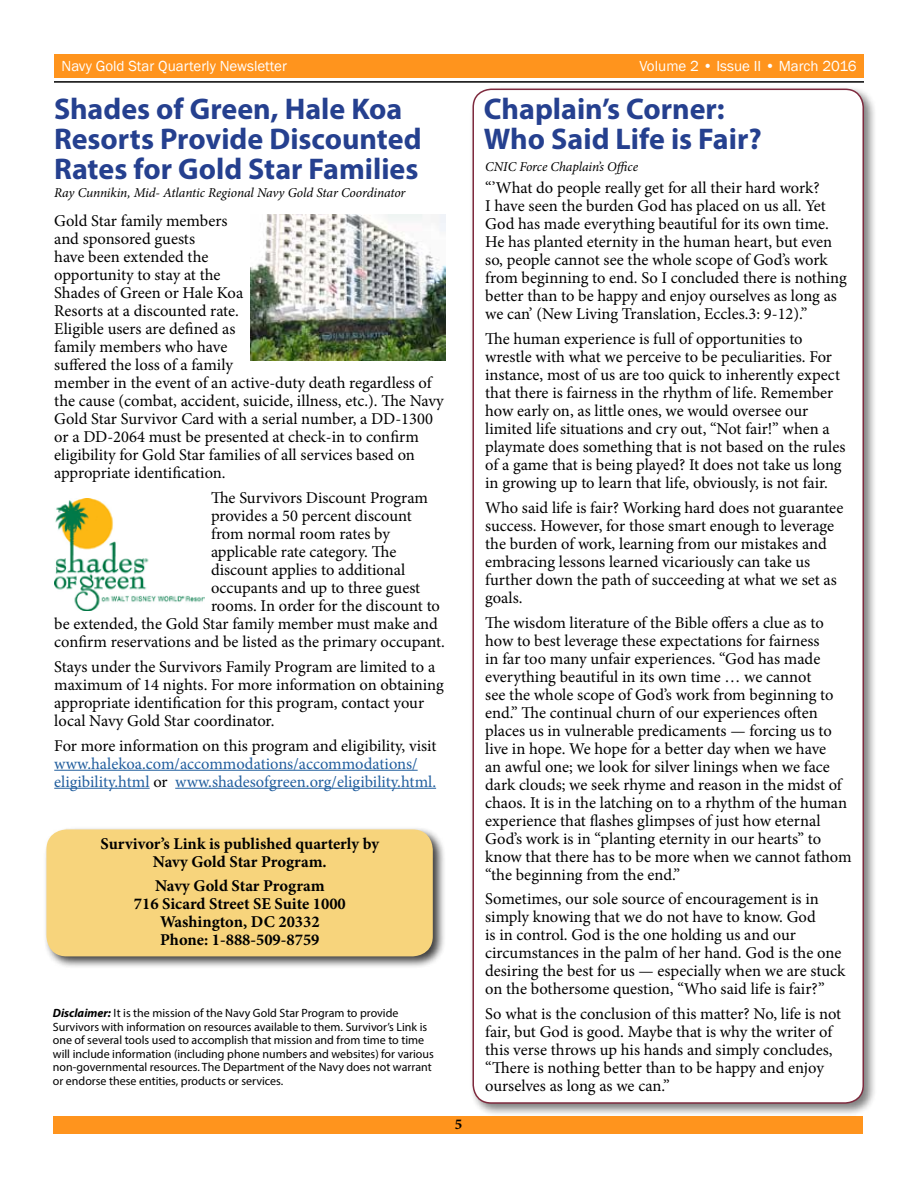
<style>
.page{position:relative;width:918px;height:1188px;background:#fff}
.page>*{position:absolute;margin:0;border:0;box-sizing:border-box;transform-origin:0 0}
.t1{font:700 30px/30px "Myriad Pro";color:#25408f}
.t2{font:16.5px/18px "Minion Pro";color:#000}
.t3{font:700 16.5px/18px "Minion Pro";color:#000;text-align:center}
.t4{font:16.5px/18px "Minion Pro";color:#215e9e}
.t5{font:15px "Franklin Gothic";color:#fff}
.t6{font:700 15px "Minion Pro";color:#000}
.t7{font:italic 13.5px "Minion Pro";letter-spacing:-.01em;color:#000}
.t8{font:12px/13.5px "Myriad Pro";color:#000}
.s1{color:#000}
.s2{font-weight:700;font-style:italic}
</style>
<div class="page">
<div style="left:54px;top:54px;width:810px;height:24px;background:#ff941d"></div>
<div style="left:53px;top:1116px;width:810px;height:18px;background:#ff941d"></div>
<hr style="left:54px;top:81px;width:810px;height:2px;background:#000">
<hr style="left:54px;top:770px;width:364px;height:1px;background:#215e9e">
<hr style="left:54px;top:788px;width:96px;height:1px;background:#215e9e">
<hr style="left:175px;top:788px;width:261px;height:1px;background:#215e9e">
<img style="left:250px;top:214px;width:196px;height:147px">
<img style="left:54px;top:498px;width:150px;height:113px">
<div style="left:469px;top:85px;width:408px;height:1031px;background:#000;opacity:.5"></div>
<div style="left:473px;top:89px;width:390px;height:1014px;background:#fff;border-radius:18px"></div>
<div style="left:472px;top:89px;width:392px;height:1015px;border:2px solid #7f2a3e;border-radius:18px"></div>
<div style="left:43px;top:826px;width:403px;height:144px;background:#000;opacity:.75"></div>
<div style="left:46px;top:829px;width:387px;height:127px;background:#f7d47c;border-radius:20px"></div>
<p class="t5" style="left:62px;top:56px;width:227px">Navy Gold Star Quarterly Newsletter</p>
<p class="t5" style="left:639px;top:56px;width:219px">Volume 2 • Issue II • March 2016</p>
<h1 class="t1" style="left:54px;top:92px;width:369px">Shades of Green, Hale Koa<br>Resorts Provide Discounted<br>Rates for Gold Star Families</h1>
<p class="t7" style="left:54px;top:184px;width:353px">Ray Cunnikin, Mid- Atlantic Regional Navy Gold Star Coordinator</p>
<p class="t2" style="left:54px;top:212px;width:391px">Gold Star family members<br>and sponsored guests<br>have been extended the<br>opportunity to stay at the<br>Shades of Green or Hale Koa<br>Resorts at a discounted rate.<br>Eligible users are defined as<br>family members who have<br>suffered the loss of a family<br>member in the event of an active-duty death regardless of the cause (combat, accident, suicide, illness, etc.). The Navy Gold Star Survivor Card with a serial number, a DD-1300 or a DD-2064 must be presented at check-in to confirm eligibility for Gold Star families of all services based on appropriate identification.</p>
<p class="t2" style="left:211px;top:489px;width:219px">The Survivors Discount Program</p>
<p class="t2" style="left:211px;top:507px;width:202px">provides a 50 percent discount</p>
<p class="t2" style="left:211px;top:525px;width:180px">from normal room rates by</p>
<p class="t2" style="left:211px;top:543px;width:187px">applicable rate category. The</p>
<p class="t2" style="left:211px;top:561px;width:196px">discount applies to additional</p>
<p class="t2" style="left:211px;top:579px;width:211px">occupants and up to three guest</p>
<p class="t2" style="left:211px;top:597px;width:231px">rooms. In order for the discount to</p>
<p class="t2" style="left:54px;top:615px;width:385px">be extended, the Gold Star family member must make and</p>
<p class="t2" style="left:54px;top:633px;width:392px">confirm reservations and be listed as the primary occupant.</p>
<p class="t2" style="left:54px;top:658px;width:391px">Stays under the Survivors Family Program are limited to a maximum of 14 nights. For more information on obtaining appropriate identification for this program, contact your local Navy Gold Star coordinator.</p>
<p class="t2" style="left:54px;top:736px;width:384px">For more information on this program and eligibility, visit</p>
<p class="t4" style="left:54px;top:754px;width:383px">www.halekoa.com/accommodations/accommodations/ eligibility.html <span class="s1">or</span> www.shadesofgreen.org/eligibility.html.</p>
<p class="t3" style="left:101px;top:834px;width:280px">Survivor’s Link is published quarterly by<br>Navy Gold Star Program.</p>
<p class="t3" style="left:134px;top:877px;width:214px">Navy Gold Star Program<br>716 Sicard Street SE Suite 1000<br>Washington, DC 20332<br>Phone: 1-888-509-8759</p>
<p class="t8" style="left:53px;top:1006px;width:383px"><span class="s2">Disclaimer:</span> It is the mission of the Navy Gold Star Program to provide Survivors with information on resources available to them. Survivor’s Link is one of several tools used to accomplish that mission and from time to time will include information (including phone numbers and websites) for various non-governmental resources. The Department of the Navy does not warrant or endorse these entities, products or services.</p>
<p class="t6" style="left:455px;top:1114px;width:9px">5</p>
<h1 class="t1" style="left:484px;top:93px;width:279px">Chaplain’s Corner:<br>Who Said Life is Fair?</h1>
<p class="t7" style="left:485px;top:157px;width:154px">CNIC Force Chaplain’s Office</p>
<p class="t2" style="left:485px;top:179px;width:363px">“’What do people really get for all their hard work?<br>I have seen the burden God has placed on us all. Yet God has made everything beautiful for its own time.<br>He has planted eternity in the human heart, but even so, people cannot see the whole scope of God’s work from beginning to end. So I concluded there is nothing better than to be happy and enjoy ourselves as long as we can’ (New Living Translation, Eccles.3: 9-12).”</p>
<p class="t2" style="left:485px;top:330px;width:362px">The human experience is full of opportunities to wrestle with what we perceive to be peculiarities. For instance, most of us are too quick to inherently expect that there is fairness in the rhythm of life. Remember how early on, as little ones, we would oversee our limited life situations and cry out, “Not fair!” when a playmate does something that is not based on the rules of a game that is being played? It does not take us long in growing up to learn that life, obviously, is not fair.</p>
<p class="t2" style="left:485px;top:499px;width:360px">Who said life is fair? Working hard does not guarantee success. However, for those smart enough to leverage the burden of work, learning from our mistakes and embracing lessons learned vicariously can take us further down the path of succeeding at what we set as goals.</p>
<p class="t2" style="left:485px;top:613px;width:368px">The wisdom literature of the Bible offers a clue as to how to best leverage these expectations for fairness<br>in far too many unfair experiences. “God has made everything beautiful in its own time … we cannot<br>see the whole scope of God’s work from beginning to end.” The continual churn of our experiences often places us in vulnerable predicaments — forcing us to live in hope. We hope for a better day when we have<br>an awful one; we look for silver linings when we face dark clouds; we seek rhyme and reason in the midst of chaos. It is in the latching on to a rhythm of the human experience that flashes glimpses of just how eternal God’s work is in “planting eternity in our hearts” to know that there has to be more when we cannot fathom “the beginning from the end.”</p>
<p class="t2" style="left:485px;top:890px;width:362px">Sometimes, our sole source of encouragement is in simply knowing that we do not have to know. God<br>is in control. God is the one holding us and our circumstances in the palm of her hand. God is the one desiring the best for us — especially when we are stuck on the bothersome question, “Who said life is fair?”</p>
<p class="t2" style="left:485px;top:1005px;width:358px">So what is the conclusion of this matter? No, life is not fair, but God is good. Maybe that is why the writer of this verse throws up his hands and simply concludes, “There is nothing better than to be happy and enjoy ourselves as long as we can.”</p>
</div>
